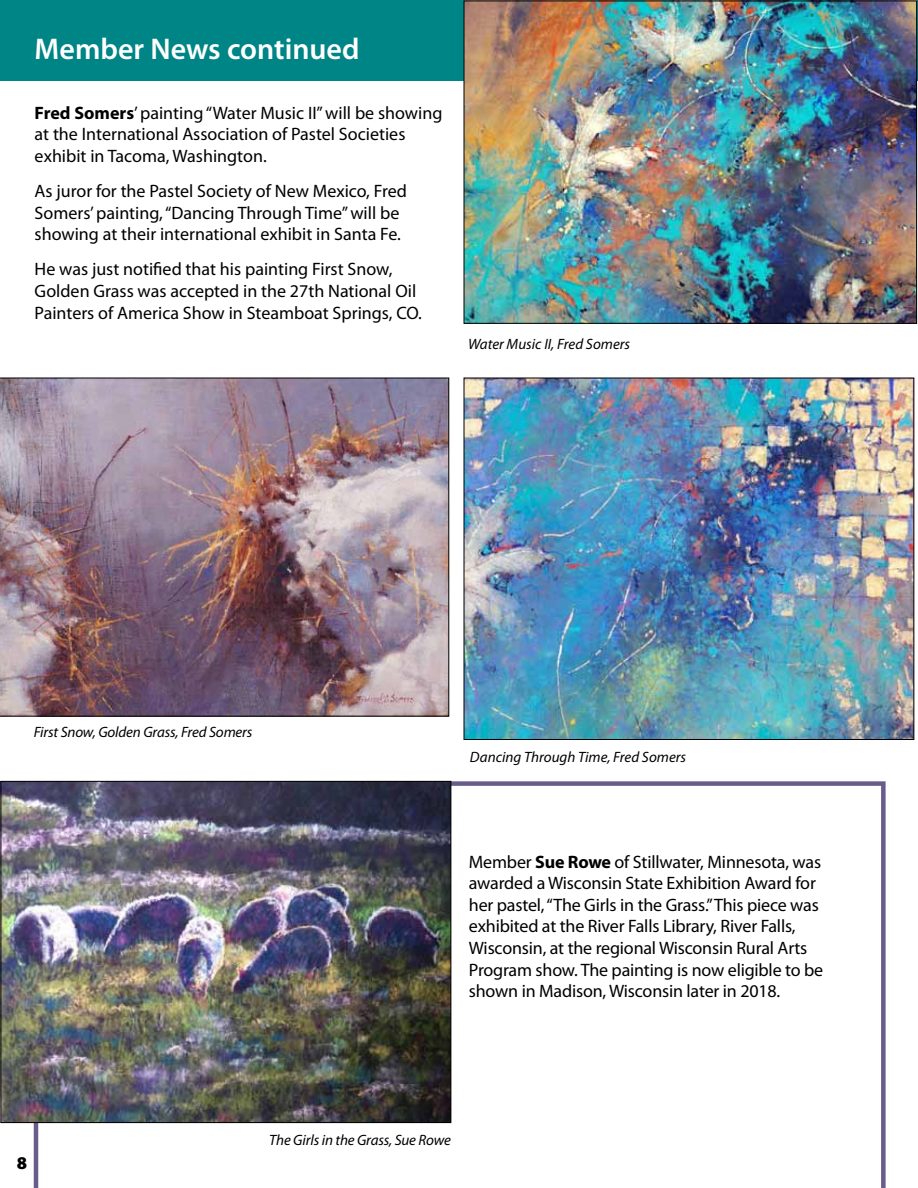
<style>
.page{position:relative;width:918px;height:1188px;background:#fff}
.page>*{position:absolute;margin:0;border:0;box-sizing:border-box;transform-origin:0 0}
.t1{font:600 30px "Myriad Pro";color:#fff}
.t2{font:18px/21.6px "Myriad Pro";letter-spacing:-.005em;color:#000}
.t3{font:900 18px "Myriad Pro";color:#000}
.t4{font:italic 15px "Myriad Pro";letter-spacing:-.01em;color:#000}
.s1{font-weight:700}
</style>
<div class="page">
<div style="left:0;top:0;width:918px;height:80px;background:#008587"></div>
<img style="left:0;top:378px;width:449px;height:339px">
<img style="left:466px;top:3px;width:449px;height:319px">
<div style="left:464px;top:1px;width:453px;height:323px;border:1px solid #000"></div>
<img style="left:466px;top:380px;width:446px;height:358px">
<svg style="left:34px;top:781px;width:852px;height:407px"></svg>
<img style="left:3px;top:783px;width:446px;height:338px">
<div style="left:1px;top:781px;width:450px;height:342px;border:1px solid #000"></div>
<h1 class="t1" style="left:35px;top:32px;width:326px">Member News continued</h1>
<p class="t2" style="left:35px;top:102px;width:409px"><span class="s1">Fred Somers</span>’ painting “Water Music II” will be showing at the International Association of Pastel Societies exhibit in Tacoma, Washington.</p>
<p class="t2" style="left:35px;top:181px;width:374px">As juror for the Pastel Society of New Mexico, Fred<br>Somers’ painting, “Dancing Through Time” will be showing at their international exhibit in Santa Fe.</p>
<p class="t2" style="left:35px;top:259px;width:389px">He was just notified that his painting First Snow,<br>Golden Grass was accepted in the 27th National Oil<br>Painters of America Show in Steamboat Springs, CO.</p>
<p class="t4" style="left:468px;top:336px;width:164px">Water Music II, Fred Somers</p>
<p class="t4" style="left:34px;top:724px;width:220px">First Snow, Golden Grass, Fred Somers</p>
<p class="t4" style="left:470px;top:749px;width:218px">Dancing Through Time, Fred Somers</p>
<p class="t2" style="left:469px;top:851px;width:356px">Member <span class="s1">Sue Rowe</span> of Stillwater, Minnesota, was awarded a Wisconsin State Exhibition Award for her pastel, “The Girls in the Grass.” This piece was exhibited at the River Falls Library, River Falls, Wisconsin, at the regional Wisconsin Rural Arts Program show. The painting is now eligible to be shown in Madison, Wisconsin later in 2018.</p>
<p class="t3" style="left:17px;top:1153px;width:12px">8</p>
<p class="t4" style="left:269px;top:1132px;width:183px">The Girls in the Grass, Sue Rowe</p>
</div>
